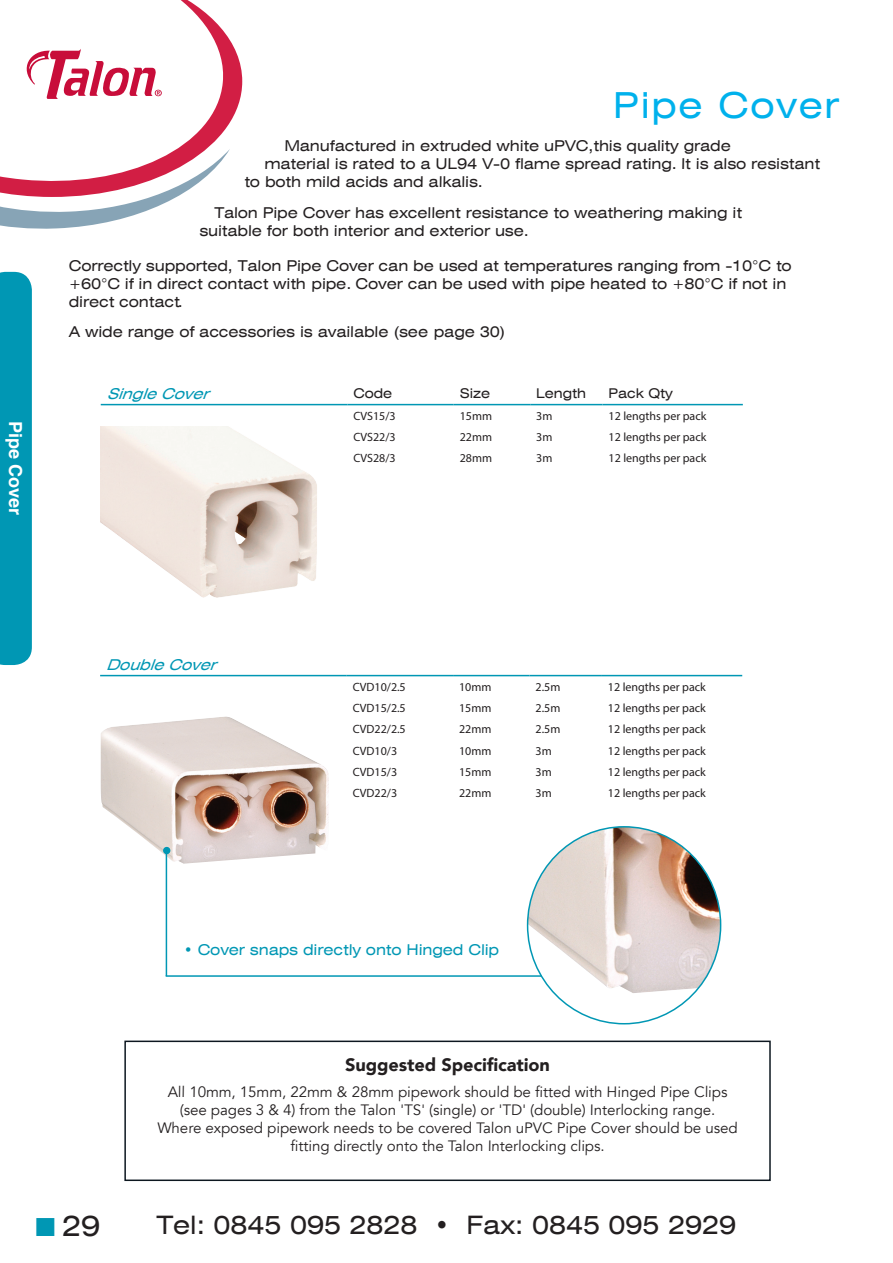
<style>
.page{position:relative;width:893px;height:1263px;background:#fff}
.page>*{position:absolute;margin:0;border:0;box-sizing:border-box;transform-origin:0 0}
.t1{font:expanded 36px "Swiss 721";letter-spacing:.05em;color:#00b1ec}
.t2{font:expanded 28.5px "Swiss 721";color:#231f20}
.t3{font:expanded 25.5px "Swiss 721";color:#231f20}
.t4{font:900 18px "Avenir";color:#231f20}
.t5{font:700 18px "Helvetica";color:#fff}
.t6{font:expanded 15px/18px "Swiss 721";color:#231f20}
.t7{font:15px/18px "Avenir";color:#231f20;text-align:center}
.t8{font:expanded 15px "Swiss 721";color:#0097b4}
.t9{font:italic expanded 15px "Swiss 721";color:#0097b4}
.t10{font:expanded 13.5px "Swiss 721";color:#231f20}
.t11{font:12px "Myriad Pro";color:#231f20}
.s1{font-family:"Big Caslon";font-weight:500;font-stretch:normal}
.s2{font-family:"Andale Mono";font-stretch:normal;font-size:30px;color:#0097b4}
</style>
<div class="page">
<svg style="left:181px;top:0;width:61px;height:122px"></svg>
<svg style="left:0;top:49px;width:230px;height:180px"></svg>
<div style="left:0;top:272px;width:32px;height:393px;background:#0097b4"></div>
<hr style="left:101px;top:404px;width:246px;height:1px;background:#0097b4">
<hr style="left:347px;top:404px;width:107px;height:1px;background:#0097b4">
<hr style="left:454px;top:404px;width:76px;height:1px;background:#0097b4">
<hr style="left:530px;top:404px;width:72px;height:1px;background:#0097b4">
<hr style="left:602px;top:404px;width:141px;height:1px;background:#0097b4">
<img style="left:101px;top:426px;width:216px;height:172px">
<img style="left:101px;top:716px;width:228px;height:148px">
<img style="left:528px;top:827px;width:193px;height:166px">
<hr style="left:166px;top:975px;width:376px;height:2px;background:#0097b4">
<hr style="left:166px;top:852px;width:1px;height:124px;background:#0097b4">
<div style="left:163px;top:847px;width:7px;height:7px;border:2px solid #0097b4;border-radius:50%"></div>
<hr style="left:100px;top:675px;width:247px;height:1px;background:#0097b4">
<hr style="left:347px;top:675px;width:106px;height:1px;background:#0097b4">
<hr style="left:453px;top:675px;width:77px;height:1px;background:#0097b4">
<hr style="left:530px;top:675px;width:72px;height:1px;background:#0097b4">
<hr style="left:602px;top:675px;width:140px;height:1px;background:#0097b4">
<div style="left:124px;top:1040px;width:647px;height:141px;border:2px solid #0d1720"></div>
<p class="t5" style="left:30px;top:421px;width:96px;rotate:90deg">Pipe Cover</p>
<p class="t1" style="left:613px;top:83px;width:227px">Pipe Cover</p>
<p class="t6" style="left:284px;top:137px;width:448px">Manufactured in extruded white uPVC,this quality grade</p>
<p class="t6" style="left:264px;top:155px;width:557px">material is rated to a UL94 V-0 flame spread rating. It is also resistant</p>
<p class="t6" style="left:244px;top:173px;width:240px">to both mild acids and alkalis.</p>
<p class="t6" style="left:199px;top:204px;width:544px;text-indent:15px">Talon Pipe Cover has excellent resistance to weathering making it suitable for both interior and exterior use.</p>
<p class="t6" style="left:69px;top:256px;width:725px">Correctly supported, Talon Pipe Cover can be used at temperatures ranging from -10<span class="s1">°</span>C to +60<span class="s1">°</span>C if in direct contact with pipe. Cover can be used with pipe heated to +80<span class="s1">°</span>C if not in direct contact.</p>
<p class="t6" style="left:69px;top:323px;width:437px">A wide range of accessories is available (see page 30)</p>
<p class="t9" style="left:107px;top:384px;width:110px">SingleCover</p>
<p class="t10" style="left:353px;top:384px;width:40px">Code</p>
<p class="t10" style="left:460px;top:384px;width:32px">Size</p>
<p class="t10" style="left:536px;top:384px;width:51px">Length</p>
<p class="t10" style="left:608px;top:384px;width:66px">Pack Qty</p>
<p class="t11" style="left:353px;top:408px;width:44px">CVS15/3</p>
<p class="t11" style="left:460px;top:408px;width:34px">15mm</p>
<p class="t11" style="left:536px;top:408px;width:18px">3m</p>
<p class="t11" style="left:608px;top:408px;width:99px">12 lengths per pack</p>
<p class="t11" style="left:353px;top:430px;width:44px">CVS22/3</p>
<p class="t11" style="left:460px;top:430px;width:34px">22mm</p>
<p class="t11" style="left:536px;top:430px;width:18px">3m</p>
<p class="t11" style="left:608px;top:430px;width:99px">12 lengths per pack</p>
<p class="t11" style="left:353px;top:451px;width:44px">CVS28/3</p>
<p class="t11" style="left:460px;top:451px;width:34px">28mm</p>
<p class="t11" style="left:536px;top:451px;width:18px">3m</p>
<p class="t11" style="left:608px;top:451px;width:99px">12 lengths per pack</p>
<p class="t9" style="left:106px;top:655px;width:118px">DoubleCover</p>
<p class="t11" style="left:353px;top:679px;width:55px">CVD10/2.5</p>
<p class="t11" style="left:459px;top:679px;width:34px">10mm</p>
<p class="t11" style="left:536px;top:679px;width:26px">2.5m</p>
<p class="t11" style="left:608px;top:679px;width:99px">12 lengths per pack</p>
<p class="t11" style="left:353px;top:700px;width:55px">CVD15/2.5</p>
<p class="t11" style="left:459px;top:700px;width:34px">15mm</p>
<p class="t11" style="left:536px;top:700px;width:26px">2.5m</p>
<p class="t11" style="left:608px;top:700px;width:99px">12 lengths per pack</p>
<p class="t11" style="left:353px;top:722px;width:55px">CVD22/2.5</p>
<p class="t11" style="left:459px;top:722px;width:34px">22mm</p>
<p class="t11" style="left:536px;top:722px;width:26px">2.5m</p>
<p class="t11" style="left:608px;top:722px;width:99px">12 lengths per pack</p>
<p class="t11" style="left:353px;top:743px;width:46px">CVD10/3</p>
<p class="t11" style="left:459px;top:743px;width:34px">10mm</p>
<p class="t11" style="left:536px;top:743px;width:18px">3m</p>
<p class="t11" style="left:608px;top:743px;width:99px">12 lengths per pack</p>
<p class="t11" style="left:353px;top:764px;width:46px">CVD15/3</p>
<p class="t11" style="left:459px;top:764px;width:34px">15mm</p>
<p class="t11" style="left:536px;top:764px;width:18px">3m</p>
<p class="t11" style="left:608px;top:764px;width:99px">12 lengths per pack</p>
<p class="t11" style="left:353px;top:786px;width:46px">CVD22/3</p>
<p class="t11" style="left:459px;top:786px;width:34px">22mm</p>
<p class="t11" style="left:536px;top:786px;width:18px">3m</p>
<p class="t11" style="left:608px;top:786px;width:99px">12 lengths per pack</p>
<p class="t2" style="left:36px;top:1207px;width:65px"><span class="s2">■</span> 29</p>
<p class="t8" style="left:184px;top:940px;width:317px">• Cover snaps directly onto Hinged Clip</p>
<p class="t4" style="left:345px;top:1049px;width:207px">Suggested Specification</p>
<p class="t7" style="left:168px;top:1083px;width:562px">All 10mm, 15mm, 22mm &amp; 28mm pipework should be fitted with Hinged Pipe Clips</p>
<p class="t7" style="left:180px;top:1101px;width:537px">(see pages 3 &amp; 4) from the Talon 'TS' (single) or 'TD' (double) Interlocking range.</p>
<p class="t7" style="left:157px;top:1119px;width:582px">Where exposed pipework needs to be covered Talon uPVC Pipe Cover should be used fitting directly onto the Talon Interlocking clips.</p>
<p class="t3" style="left:157px;top:1209px;width:581px">Tel: 0845 095 2828 • Fax: 0845 095 2929</p>
</div>
